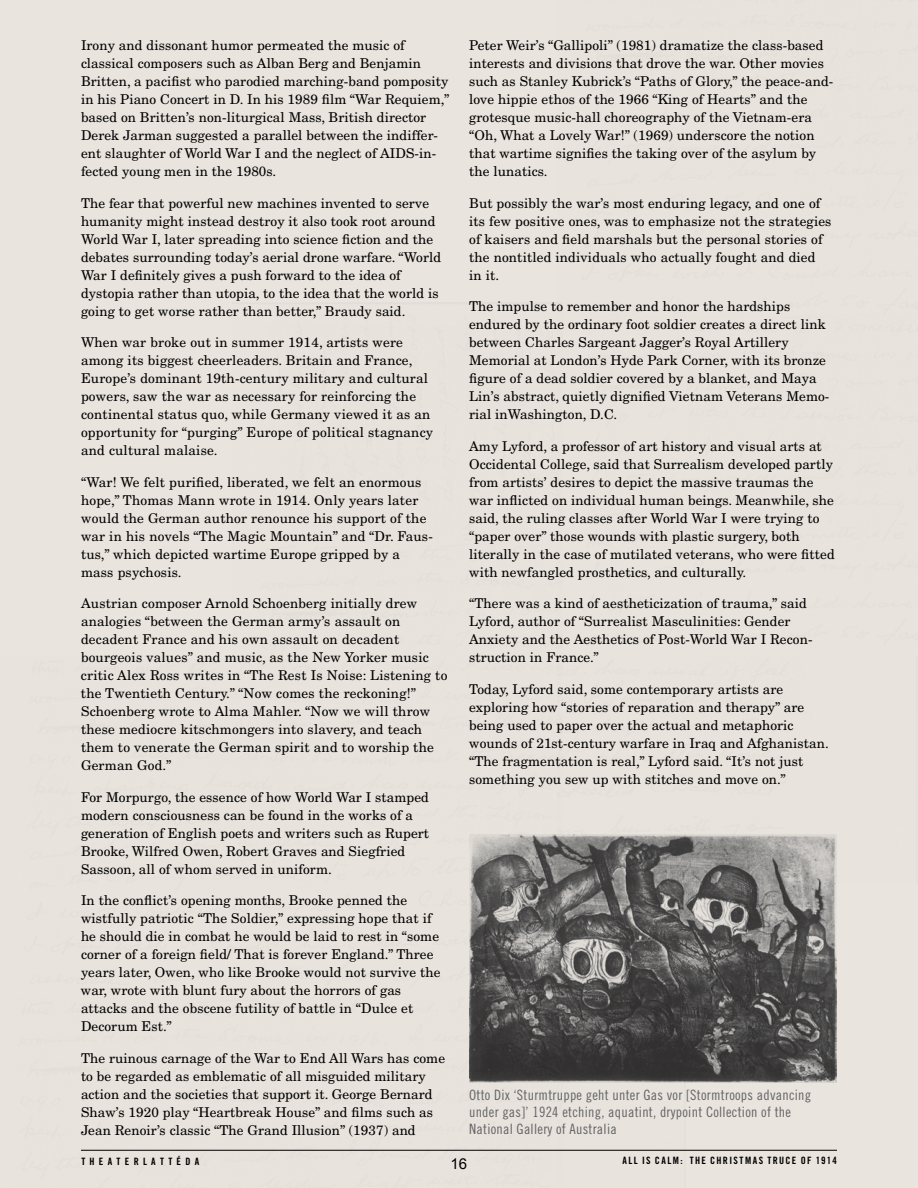
<style>
.page{position:relative;width:918px;height:1188px;background:#fff}
.page>*{position:absolute;margin:0;border:0;box-sizing:border-box;transform-origin:0 0}
.t1{font:15px "Arial";color:#000}
.t2{font:14.25px/17.2px "Trade Gothic LT Std Cn 18";letter-spacing:.02em;color:#636466}
.t3{font:13.5px/18px "New Century Schlbk LT Std";letter-spacing:.005em;color:#000}
.t4{font:10.2px "Trade Gothic LT Std Bd Cn 20";letter-spacing:.13em;color:#000}
.t5{font:10.2px "Trade Gothic LT Std Bd Cn 20";letter-spacing:.425em;color:#000}
</style>
<div class="page">
<hr style="left:0;top:0;width:1px;height:1188px;background:#e9e4de">
<div style="left:1px;top:0;width:917px;height:1188px;background:#e9e4de"></div>
<hr style="left:81px;top:1150px;width:756px;height:1px;background:#000">
<img style="left:563px;top:1149px;width:123px;height:2px">
<img style="left:469px;top:835px;width:368px;height:248px">
<p class="t3" style="left:81px;top:37px;width:370px">Irony and dissonant humor permeated the music of classical composers such as Alban Berg and Benjamin Britten, a pacifist who parodied marching-band pomposity in his Piano Concert in D. In his 1989 film “War Requiem,” based on Britten’s non-liturgical Mass, British director Derek Jarman suggested a parallel between the indiffer&shy;ent slaughter of World War I and the neglect of AIDS-in&shy;fected young men in the 1980s.</p>
<p class="t3" style="left:81px;top:194px;width:362px">The fear that powerful new machines invented to serve humanity might instead destroy it also took root around World War I, later spreading into science fiction and the debates surrounding today’s aerial drone warfare. “World War I definitely gives a push forward to the idea of dystopia rather than utopia, to the idea that the world is going to get worse rather than better,” Braudy said.</p>
<p class="t3" style="left:81px;top:334px;width:354px">When war broke out in summer 1914, artists were among its biggest cheerleaders. Britain and France, Europe’s dominant 19th-century military and cultural powers, saw the war as necessary for reinforcing the continental status quo, while Germany viewed it as an opportunity for “purging” Europe of political stagnancy and cultural malaise.</p>
<p class="t3" style="left:81px;top:473px;width:353px">“War! We felt purified, liberated, we felt an enormous hope,” Thomas Mann wrote in 1914. Only years later would the German author renounce his support of the war in his novels “The Magic Mountain” and “Dr. Faus&shy;tus,” which depicted wartime Europe gripped by a mass psychosis.</p>
<p class="t3" style="left:81px;top:594px;width:368px">Austrian composer Arnold Schoenberg initially drew analogies “between the German army’s assault on decadent France and his own assault on decadent bourgeois values” and music, as the New Yorker music critic Alex Ross writes in “The Rest Is Noise: Listening to the Twentieth Century.” “Now comes the reckoning!” Schoenberg wrote to Alma Mahler. “Now we will throw these mediocre kitschmongers into slavery, and teach them to venerate the German spirit and to worship the German God.”</p>
<p class="t3" style="left:81px;top:788px;width:350px">For Morpurgo, the essence of how World War I stamped modern consciousness can be found in the works of a generation of English poets and writers such as Rupert Brooke, Wilfred Owen, Robert Graves and Siegfried Sassoon, all of whom served in uniform.</p>
<p class="t3" style="left:81px;top:891px;width:361px">In the conflict’s opening months, Brooke penned the wistfully patriotic “The Soldier,” expressing hope that if he should die in combat he would be laid to rest in “some corner of a foreign field/ That is forever England.” Three years later, Owen, who like Brooke would not survive the war, wrote with blunt fury about the horrors of gas attacks and the obscene futility of battle in “Dulce et Decorum Est.”</p>
<p class="t3" style="left:81px;top:1049px;width:366px">The ruinous carnage of the War to End All Wars has come to be regarded as emblematic of all misguided military action and the societies that support it. George Bernard Shaw’s 1920 play “Heartbreak House” and films such as Jean Renoir’s classic “The Grand Illusion” (1937) and</p>
<p class="t3" style="left:469px;top:36px;width:366px">Peter Weir’s “Gallipoli” (1981) dramatize the class-based interests and divisions that drove the war. Other movies such as Stanley Kubrick’s “Paths of Glory,” the peace-and&shy;love hippie ethos of the 1966 “King of Hearts” and the grotesque music-hall choreography of the Vietnam-era “Oh, What a Lovely War!” (1969) underscore the notion that wartime signifies the taking over of the asylum by the lunatics.</p>
<p class="t3" style="left:469px;top:194px;width:364px">But possibly the war’s most enduring legacy, and one of its few positive ones, was to emphasize not the strategies of kaisers and field marshals but the personal stories of the nontitled individuals who actually fought and died in it.</p>
<p class="t3" style="left:469px;top:297px;width:362px">The impulse to remember and honor the hardships endured by the ordinary foot soldier creates a direct link between Charles Sargeant Jagger’s Royal Artillery Memorial at London’s Hyde Park Corner, with its bronze figure of a dead soldier covered by a blanket, and Maya Lin’s abstract, quietly dignified Vietnam Veterans Memo&shy;rial inWashington, D.C.</p>
<p class="t3" style="left:469px;top:437px;width:367px">Amy Lyford, a professor of art history and visual arts at Occidental College, said that Surrealism developed partly from artists’ desires to depict the massive traumas the war inflicted on individual human beings. Meanwhile, she said, the ruling classes after World War I were trying to “paper over” those wounds with plastic surgery, both literally in the case of mutilated veterans, who were fitted with newfangled prosthetics, and culturally.</p>
<p class="t3" style="left:469px;top:594px;width:345px">“There was a kind of aestheticization of trauma,” said Lyford, author of “Surrealist Masculinities: Gender Anxiety and the Aesthetics of Post-World War I Recon&shy;struction in France.”</p>
<p class="t3" style="left:469px;top:680px;width:361px">Today, Lyford said, some contemporary artists are exploring how “stories of reparation and therapy” are being used to paper over the actual and metaphoric wounds of 21st-century warfare in Iraq and Afghanistan. “The fragmentation is real,” Lyford said. “It’s not just something you sew up with stitches and move on.”</p>
<p class="t2" style="left:469px;top:1086px;width:344px">Otto Dix ‘Sturmtruppe geht unter Gas vor [Stormtroops advancing under gas]’ 1924 etching, aquatint, drypoint Collection of the<br>National Gallery of Australia</p>
<p class="t5" style="left:81px;top:1155px;width:119px">THEATER LATTÉ DA</p>
<p class="t4" style="left:622px;top:1155px;width:216px">ALL IS CALM: THE CHRISTMAS TRUCE OF 1914</p>
<p class="t1" style="left:451px;top:1153px;width:18px">16</p>
</div>
